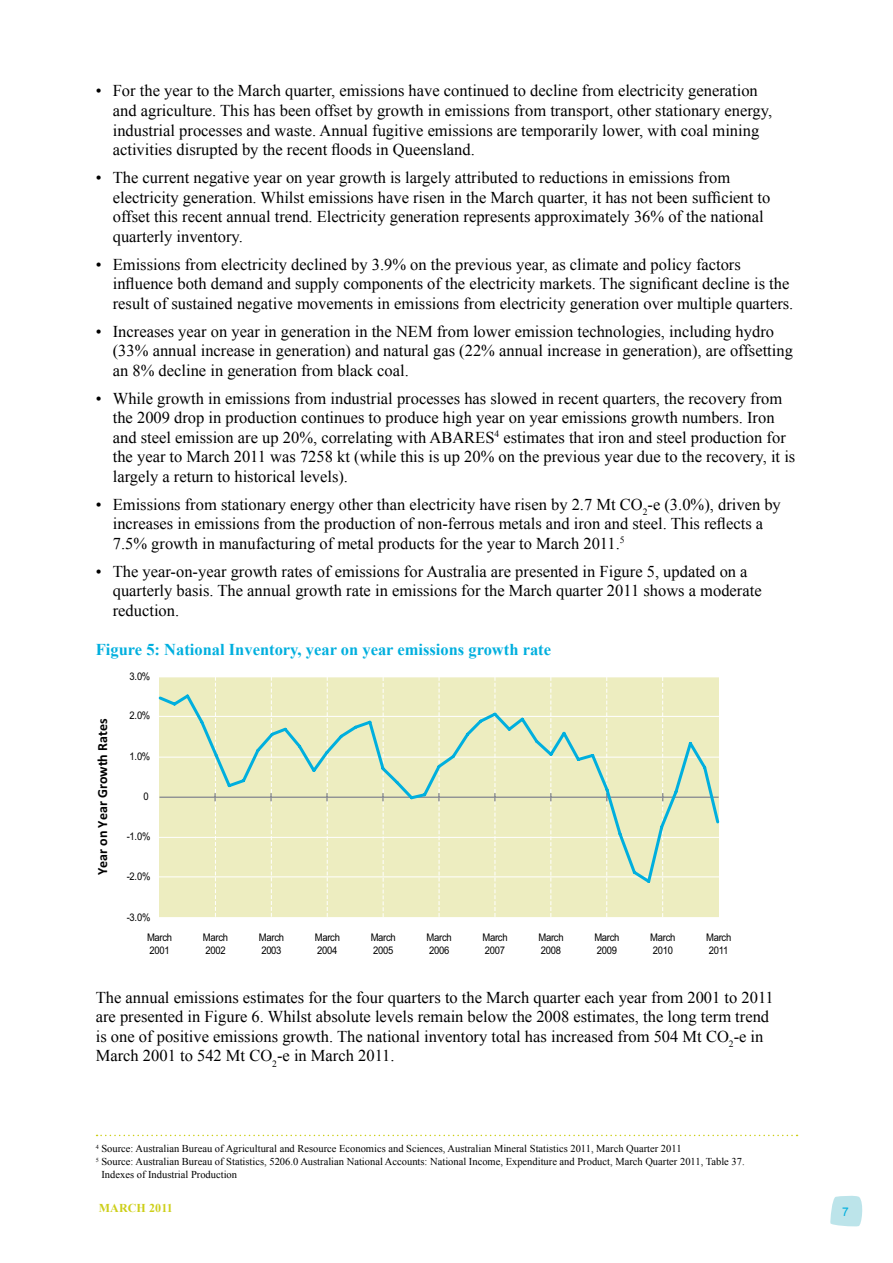
<style>
.page{position:relative;width:893px;height:1263px;background:#fff}
.page>*{position:absolute;margin:0;border:0;box-sizing:border-box;transform-origin:0 0}
.t1{font:16.5px/19.5px "Times New Roman";color:#000}
.t2{font:700 16.5px "Times New Roman";color:#00afde}
.t3{font:700 13.95px "Calibri";color:#000}
.t4{font:700 12px "Times New Roman";letter-spacing:.01em;color:#cdcf19}
.t5{font:12px "Arial";color:#00afde}
.t6{font:10.5px "Times New Roman";color:#000}
.t7{font:10.5px/12.6px "Arial";letter-spacing:-.03em;color:#000;scale:.9 1}
</style>
<div class="page">
<svg style="left:830px;top:1195px;width:33px;height:32px"></svg>
<div style="left:160px;top:677px;width:559px;height:240px;background:#ededc0"></div>
<svg style="left:214px;top:677px;width:2px;height:239px"></svg>
<svg style="left:270px;top:677px;width:2px;height:239px"></svg>
<svg style="left:326px;top:677px;width:2px;height:239px"></svg>
<svg style="left:382px;top:677px;width:2px;height:240px"></svg>
<svg style="left:438px;top:677px;width:2px;height:240px"></svg>
<svg style="left:494px;top:677px;width:2px;height:240px"></svg>
<svg style="left:550px;top:677px;width:1px;height:240px"></svg>
<svg style="left:606px;top:677px;width:1px;height:240px"></svg>
<svg style="left:662px;top:677px;width:1px;height:240px"></svg>
<svg style="left:158px;top:692px;width:562px;height:193px"></svg>
<svg style="left:97px;top:1135px;width:700px;height:1px"></svg>
<p class="t1" style="left:113px;top:81px;width:661px;text-indent:-17px">• For the year to the March quarter, emissions have continued to decline from electricity generation and agriculture. This has been offset by growth in emissions from transport, other stationary energy, industrial processes and waste. Annual fugitive emissions are temporarily lower, with coal mining activities disrupted by the recent floods in Queensland.</p>
<p class="t1" style="left:113px;top:167px;width:659px;text-indent:-17px">• The current negative year on year growth is largely attributed to reductions in emissions from electricity generation. Whilst emissions have risen in the March quarter, it has not been sufficient to offset this recent annual trend. Electricity generation represents approximately 36% of the national quarterly inventory.</p>
<p class="t1" style="left:113px;top:254px;width:682px;text-indent:-17px">• Emissions from electricity declined by 3.9% on the previous year, as climate and policy factors influence both demand and supply components of the electricity markets. The significant decline is the result of sustained negative movements in emissions from electricity generation over multiple quarters.</p>
<p class="t1" style="left:113px;top:321px;width:682px;text-indent:-17px">• Increases year on year in generation in the NEM from lower emission technologies, including hydro (33% annual increase in generation) and natural gas (22% annual increase in generation), are offsetting an 8% decline in generation from black coal.</p>
<p class="t1" style="left:113px;top:388px;width:684px;text-indent:-17px">• While growth in emissions from industrial processes has slowed in recent quarters, the recovery from the 2009 drop in production continues to produce high year on year emissions growth numbers. Iron and steel emission are up 20%, correlating with ABARES<sup>4</sup> estimates that iron and steel production for the year to March 2011 was 7258 kt (while this is up 20% on the previous year due to the recovery, it is largely a return to historical levels).</p>
<p class="t1" style="left:113px;top:494px;width:670px;text-indent:-17px">• Emissions from stationary energy other than electricity have risen by 2.7 Mt CO<sub>2</sub>-e (3.0%), driven by increases in emissions from the production of non-ferrous metals and iron and steel. This reflects a<br>7.5% growth in manufacturing of metal products for the year to March 2011.<sup>5</sup></p>
<p class="t1" style="left:113px;top:561px;width:650px;text-indent:-17px">• The year-on-year growth rates of emissions for Australia are presented in Figure 5, updated on a quarterly basis. The annual growth rate in emissions for the March quarter 2011 shows a moderate reduction.</p>
<p class="t2" style="left:96px;top:638px;width:457px">Figure 5: National Inventory, year on year emissions growth rate</p>
<p class="t3" style="left:94px;top:875px;width:158px;rotate:-90deg">Year on Year Growth Rates</p>
<p class="t7" style="left:130px;top:670px;width:25px">3.0%</p>
<p class="t7" style="left:130px;top:710px;width:25px">2.0%</p>
<p class="t7" style="left:130px;top:750px;width:25px">1.0%</p>
<p class="t7" style="left:144px;top:790px;width:7px">0</p>
<p class="t7" style="left:127px;top:830px;width:28px">-1.0%</p>
<p class="t7" style="left:127px;top:870px;width:28px">-2.0%</p>
<p class="t7" style="left:127px;top:911px;width:28px">-3.0%</p>
<p class="t7" style="left:147px;top:931px;width:29px">March<br>2001</p>
<p class="t7" style="left:203px;top:931px;width:29px">March<br>2002</p>
<p class="t7" style="left:259px;top:931px;width:29px">March<br>2003</p>
<p class="t7" style="left:315px;top:931px;width:29px">March<br>2004</p>
<p class="t7" style="left:371px;top:931px;width:29px">March<br>2005</p>
<p class="t7" style="left:427px;top:931px;width:29px">March<br>2006</p>
<p class="t7" style="left:482px;top:931px;width:29px">March<br>2007</p>
<p class="t7" style="left:538px;top:931px;width:29px">March<br>2008</p>
<p class="t7" style="left:594px;top:931px;width:29px">March<br>2009</p>
<p class="t7" style="left:650px;top:931px;width:29px">March<br>2010</p>
<p class="t7" style="left:706px;top:931px;width:29px">March<br>2011</p>
<p class="t1" style="left:96px;top:987px;width:679px">The annual emissions estimates for the four quarters to the March quarter each year from 2001 to 2011 are presented in Figure 6. Whilst absolute levels remain below the 2008 estimates, the long term trend is one of positive emissions growth. The national inventory total has increased from 504 Mt CO<sub>2</sub>-e in March 2001 to 542 Mt CO<sub>2</sub>-e in March 2011.</p>
<p class="t6" style="left:96px;top:1142px;width:587px"><sup>4</sup> Source: Australian Bureau of Agricultural and Resource Economics and Sciences, Australian Mineral Statistics 2011, March Quarter 2011</p>
<p class="t6" style="left:96px;top:1154px;width:650px"><sup>5</sup> Source: Australian Bureau of Statistics, 5206.0 Australian National Accounts: National Income, Expenditure and Product, March Quarter 2011, Table 37.</p>
<p class="t6" style="left:101px;top:1167px;width:137px">Indexes of Industrial Production</p>
<p class="t4" style="left:99px;top:1200px;width:76px">March 2011</p>
<p class="t5" style="left:842px;top:1204px;width:8px">7</p>
</div>
